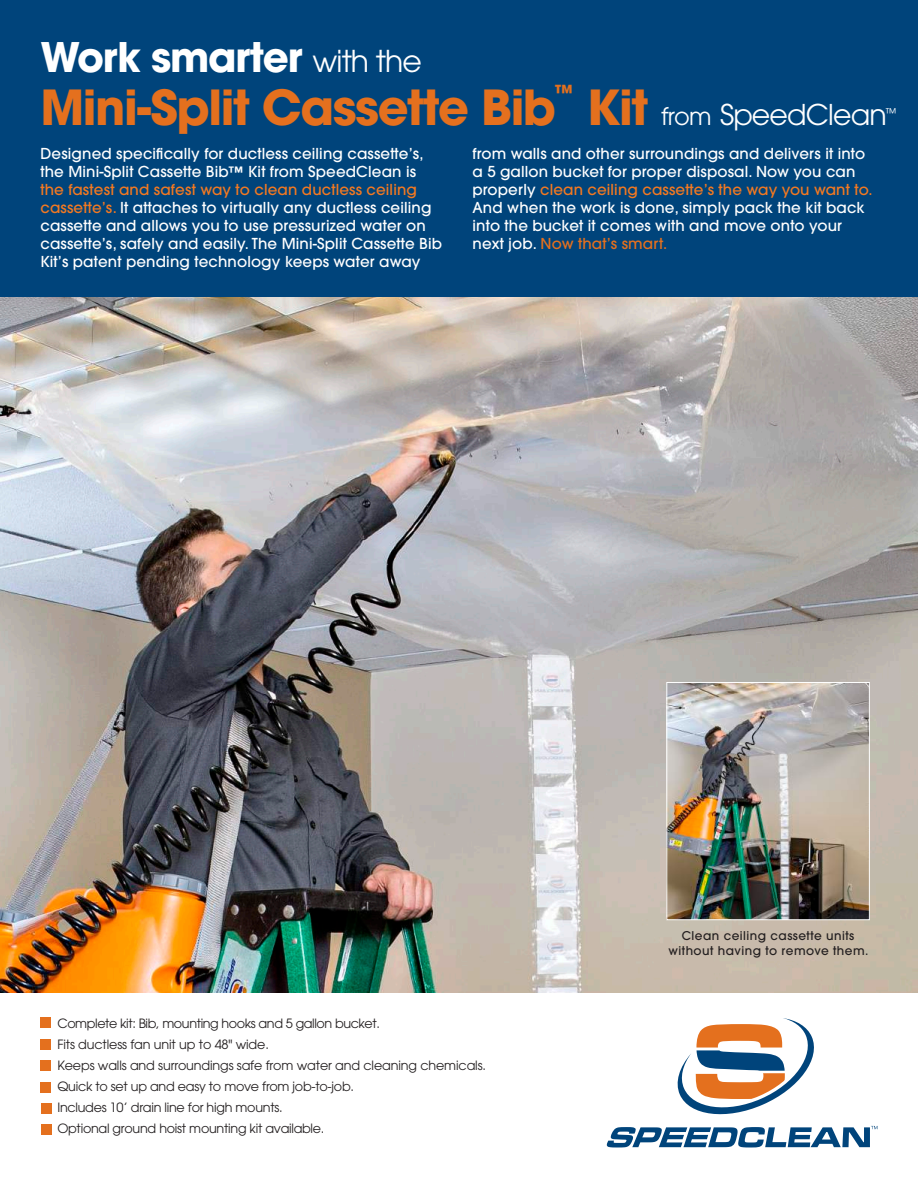
<style>
.page{position:relative;width:918px;height:1188px;background:#fff}
.page>*{position:absolute;margin:0;border:0;box-sizing:border-box;transform-origin:0 0}
.t1{font:700 48px "Avant Garde";letter-spacing:-.03em;color:#e4701e}
.t2{font:700 40.5px "Avant Garde";letter-spacing:-.03em;color:#fff}
.t3{font:28.5px "Avant Garde";letter-spacing:-.03em;color:#fff}
.t4{font:700 19.2px "Avant Garde";color:#e4701e}
.t5{font:500 15px/18px "Avant Garde";letter-spacing:.01em;color:#fff}
.t6{font:12.75px/21px "Avant Garde";letter-spacing:-.02em;color:#231f20}
.t7{font:500 12px/15px "Avant Garde";letter-spacing:.04em;color:#231f20;text-align:center}
.t8{font:12px "Avant Garde";color:#fff}
.s1{font-weight:400;font-size:30px}
.s2{font-weight:700;font-size:48px;color:#e4701e}
.s3{font-size:24px}
.s4{color:#f47921}
.s5{color:#e4701e}
</style>
<div class="page">
<img style="left:0;top:297px;width:918px;height:696px">
<div style="left:0;top:0;width:918px;height:297px;background:#00447b"></div>
<div style="left:41px;top:1103px;width:10px;height:11px;background:#e4701e"></div>
<div style="left:41px;top:1124px;width:10px;height:11px;background:#e4701e"></div>
<div style="left:40px;top:1018px;width:11px;height:10px;background:#e4701e"></div>
<div style="left:40px;top:1039px;width:11px;height:10px;background:#e4701e"></div>
<div style="left:40px;top:1060px;width:11px;height:10px;background:#e4701e"></div>
<div style="left:40px;top:1082px;width:11px;height:11px;background:#e4701e"></div>
<img style="left:668px;top:684px;width:200px;height:234px">
<div style="left:666px;top:682px;width:204px;height:238px;border:1px solid #fff"></div>
<svg style="left:607px;top:927px;width:271px;height:221px"></svg>
<h2 class="t2" style="left:40px;top:31px;width:383px">Work smarter <span class="s1">with the</span></h2>
<h1 class="t1" style="left:40px;top:76px;width:517px">Mini-Split Cassette Bib</h1>
<p class="t4" style="left:555px;top:79px;width:21px">™</p>
<h3 class="t3" style="left:587px;top:98px;width:302px"><span class="s2">Kit</span> <span class="s3">from</span> SpeedClean</h3>
<p class="t8" style="left:886px;top:106px;width:13px">™</p>
<p class="t5" style="left:40px;top:145px;width:385px">Designed specifically for ductless ceiling cassette’s, the Mini-Split Cassette Bib™ Kit from SpeedClean is</p>
<p class="t5" style="left:40px;top:181px;width:403px"><span class="s4">the fastest and safest way to clean ductless ceiling cassette’s.</span> It attaches to virtually any ductless ceiling cassette and allows you to use pressurized water on cassette’s, safely and easily. The Mini-Split Cassette Bib Kit’s patent pending technology keeps water away</p>
<p class="t5" style="left:472px;top:145px;width:402px">from walls and other surroundings and delivers it into a 5 gallon bucket for proper disposal. Now you can properly <span class="s4">clean ceiling cassette’s the way you want to.<br></span>And when the work is done, simply pack the kit back into the bucket it comes with and move onto your next job. <span class="s5">Now that’s smart.</span></p>
<p class="t7" style="left:669px;top:929px;width:201px">Clean ceiling cassette units without having to remove them.</p>
<p class="t6" style="left:57px;top:1013px;width:430px">Complete kit: Bib, mounting hooks and 5 gallon bucket.<br>Fits ductless fan unit up to 48" wide.<br>Keeps walls and surroundings safe from water and cleaning chemicals.<br>Quick to set up and easy to move from job-to-job.<br>Includes 10’ drain line for high mounts.<br>Optional ground hoist mounting kit available.</p>
</div>
